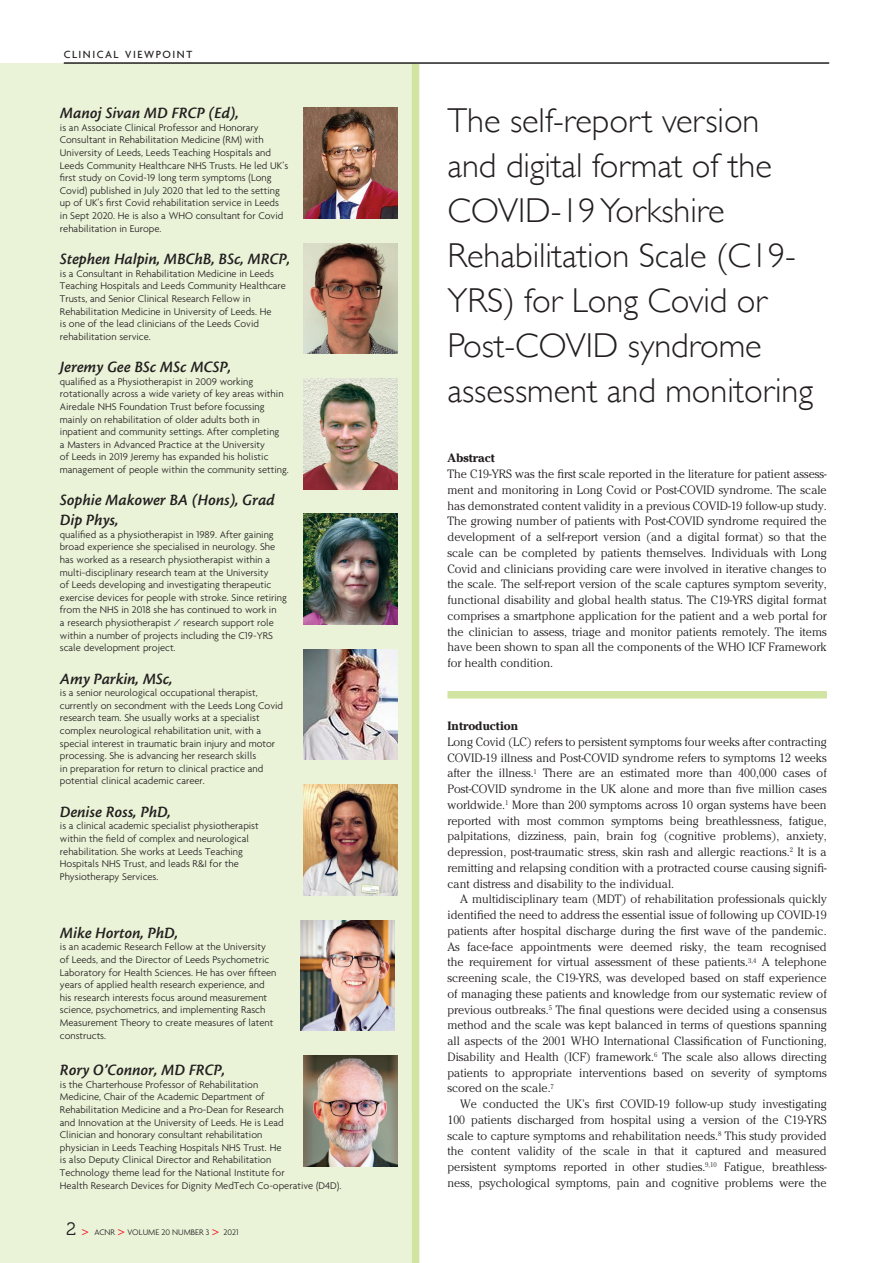
<style>
.page{position:relative;width:893px;height:1263px;background:#fff}
.page>*{position:absolute;margin:0;border:0;box-sizing:border-box;transform-origin:0 0}
.ID_article_headline{font:300 34.5px/45px "Gill Sans";color:#231f20}
.ID_editorial_biodata{font:italic 600 16.5px/19.8px "Cronos";color:#231f20}
.ID_Editorial_Body{font:300 12px/15.8px "Cheltenham";color:#231f20;text-align:justify}
.ID_Editorial_subhead{font:700 12px "Cheltenham";color:#231f20}
.t1{font:500 11.25px "Agenda";letter-spacing:.135em;color:#231f20}
.ID_editorial_biodata-2{font:300 10.5px/12.6px "Agenda";color:#231f20}
.t2{font:300 8.7px "Agenda";color:#231f20}
.s1{font-family:"Museo 300";font-weight:400;font-size:18px}
.s2{font-family:"Museo 300";font-weight:400;font-size:13.5px;color:#ee1d23}
</style>
<div class="page">
<div style="left:0;top:64px;width:413px;height:1199px;background:#eaf3d8"></div>
<div style="left:412px;top:64px;width:7px;height:1199px;background:#d1e4a1"></div>
<div style="left:447px;top:691px;width:380px;height:7px;background:#d1e4a1"></div>
<img style="left:303px;top:108px;width:94px;height:110px">
<img style="left:303px;top:243px;width:94px;height:111px">
<img style="left:303px;top:379px;width:94px;height:110px">
<img style="left:303px;top:514px;width:94px;height:110px">
<img style="left:303px;top:649px;width:94px;height:111px">
<img style="left:303px;top:785px;width:94px;height:110px">
<img style="left:300px;top:920px;width:94px;height:111px">
<img style="left:303px;top:1055px;width:94px;height:111px">
<hr style="left:64px;top:62px;width:765px;height:2px;background:#231f20">
<p class="t1" style="left:64px;top:48px;width:130px">CLINICAL VIEWPOINT</p>
<p class="ID_editorial_biodata" style="left:60px;top:103px;width:180px">Manoj Sivan MD FRCP (Ed),</p>
<p class="ID_editorial_biodata-2" style="left:60px;top:121px;width:230px">is an Associate Clinical Professor and Honorary Consultant in Rehabilitation Medicine (RM) with University of Leeds, Leeds Teaching Hospitals and Leeds Community Healthcare NHS Trusts. He led UK’s first study on Covid-19 long term symptoms (Long Covid) published in July 2020 that led to the setting up of UK’s first Covid rehabilitation service in Leeds in Sept 2020. He is also a WHO consultant for Covid rehabilitation in Europe.</p>
<p class="ID_editorial_biodata" style="left:60px;top:249px;width:232px">Stephen Halpin, MBChB, BSc, MRCP,</p>
<p class="ID_editorial_biodata-2" style="left:60px;top:267px;width:227px">is a Consultant in Rehabilitation Medicine in Leeds Teaching Hospitals and Leeds Community Healthcare Trusts, and Senior Clinical Research Fellow in Rehabilitation Medicine in University of Leeds. He<br>is one of the lead clinicians of the Leeds Covid rehabilitation service.</p>
<p class="ID_editorial_biodata" style="left:60px;top:357px;width:173px">Jeremy Gee BSc MSc MCSP,</p>
<p class="ID_editorial_biodata-2" style="left:60px;top:375px;width:231px">qualified as a Physiotherapist in 2009 working rotationally across a wide variety of key areas within Airedale NHS Foundation Trust before focussing mainly on rehabilitation of older adults both in inpatient and community settings. After completing<br>a Masters in Advanced Practice at the University<br>of Leeds in 2019 Jeremy has expanded his holistic management of people within the community setting.</p>
<p class="ID_editorial_biodata" style="left:60px;top:490px;width:216px">Sophie Makower BA (Hons), Grad<br>Dip Phys,</p>
<p class="ID_editorial_biodata-2" style="left:60px;top:528px;width:228px">qualified as a physiotherapist in 1989. After gaining broad experience she specialised in neurology. She has worked as a research physiotherapist within a multi-disciplinary research team at the University<br>of Leeds developing and investigating therapeutic exercise devices for people with stroke. Since retiring from the NHS in 2018 she has continued to work in<br>a research physiotherapist / research support role within a number of projects including the C19-YRS scale development project.</p>
<p class="ID_editorial_biodata" style="left:60px;top:669px;width:114px">Amy Parkin, MSc,</p>
<p class="ID_editorial_biodata-2" style="left:60px;top:686px;width:225px">is a senior neurological occupational therapist, currently on secondment with the Leeds Long Covid research team. She usually works at a specialist complex neurological rehabilitation unit, with a special interest in traumatic brain injury and motor processing. She is advancing her research skills<br>in preparation for return to clinical practice and potential clinical academic career.</p>
<p class="ID_editorial_biodata" style="left:60px;top:802px;width:112px">Denise Ross, PhD,</p>
<p class="ID_editorial_biodata-2" style="left:60px;top:819px;width:200px">is a clinical academic specialist physiotherapist within the field of complex and neurological rehabilitation. She works at Leeds Teaching Hospitals NHS Trust, and leads R&amp;I for the Physiotherapy Services.</p>
<p class="ID_editorial_biodata" style="left:60px;top:923px;width:120px">Mike Horton, PhD,</p>
<p class="ID_editorial_biodata-2" style="left:60px;top:940px;width:218px">is an academic Research Fellow at the University of Leeds, and the Director of Leeds Psychometric Laboratory for Health Sciences. He has over fifteen years of applied health research experience, and his research interests focus around measurement science, psychometrics, and implementing Rasch Measurement Theory to create measures of latent constructs.</p>
<p class="ID_editorial_biodata" style="left:60px;top:1060px;width:167px">Rory O’Connor, MD FRCP,</p>
<p class="ID_editorial_biodata-2" style="left:60px;top:1078px;width:283px">is the Charterhouse Professor of Rehabilitation<br>Medicine, Chair of the Academic Department of<br>Rehabilitation Medicine and a Pro-Dean for Research<br>and Innovation at the University of Leeds. He is Lead<br>Clinician and honorary consultant rehabilitation<br>physician in Leeds Teaching Hospitals NHS Trust. He<br>is also Deputy Clinical Director and Rehabilitation<br>Technology theme lead for the National Institute for<br>Health Research Devices for Dignity MedTech Co-operative (D4D).</p>
<p class="t2" style="left:66px;top:1227px;width:174px"><span class="s1">2</span> <span class="s2">&gt;</span> ACNR <span class="s2">&gt;</span> VOLUME 20 NUMBER 3 <span class="s2">&gt;</span> 2021</p>
<p class="ID_article_headline" style="left:447px;top:96px;width:367px">The self-report version and digital format of the<br>COVID-19 Yorkshire<br>Rehabilitation Scale (C19-<br>YRS) for Long Covid or<br>Post-COVID syndrome assessment and monitoring</p>
<p class="ID_Editorial_subhead" style="left:447px;top:451px;width:49px">Abstract</p>
<p class="ID_Editorial_Body" style="left:447px;top:466px;width:381px">The C19-YRS was the first scale reported in the literature for patient assess&shy;ment and monitoring in Long Covid or Post-COVID syndrome. The scale has demonstrated content validity in a previous COVID-19 follow-up study.<br>The growing number of patients with Post-COVID syndrome required the development of a self-report version (and a digital format) so that the scale can be completed by patients themselves. Individuals with Long Covid and clinicians providing care were involved in iterative changes to the scale. The self-report version of the scale captures symptom severity, functional disability and global health status. The C19-YRS digital format comprises a smartphone application for the patient and a web portal for the clinician to assess, triage and monitor patients remotely. The items have been shown to span all the components of the WHO ICF Framework for health condition.</p>
<p class="ID_Editorial_subhead" style="left:447px;top:719px;width:72px">Introduction</p>
<p class="ID_Editorial_Body" style="left:447px;top:734px;width:381px">Long Covid (LC) refers to persistent symptoms four weeks after contracting COVID-19 illness and Post-COVID syndrome refers to symptoms 12 weeks after the illness.<sup>1</sup> There are an estimated more than 400,000 cases of Post-COVID syndrome in the UK alone and more than five million cases worldwide.<sup>1</sup> More than 200 symptoms across 10 organ systems have been reported with most common symptoms being breathlessness, fatigue, palpitations, dizziness, pain, brain fog (cognitive problems), anxiety, depression, post-traumatic stress, skin rash and allergic reactions.<sup>2</sup> It is a remitting and relapsing condition with a protracted course causing signifi&shy;cant distress and disability to the individual.</p>
<p class="ID_Editorial_Body" style="left:447px;top:891px;width:381px;text-indent:13px">A multidisciplinary team (MDT) of rehabilitation professionals quickly identified the need to address the essential issue of following up COVID-19 patients after hospital discharge during the first wave of the pandemic.<br>As face-face appointments were deemed risky, the team recognised the requirement for virtual assessment of these patients.<sup>3,4</sup> A telephone screening scale, the C19-YRS, was developed based on staff experience of managing these patients and knowledge from our systematic review of previous outbreaks.<sup>5</sup> The final questions were decided using a consensus method and the scale was kept balanced in terms of questions spanning all aspects of the 2001 WHO International Classification of Functioning, Disability and Health (ICF) framework.<sup>6</sup> The scale also allows directing patients to appropriate interventions based on severity of symptoms scored on the scale.<sup>7</sup></p>
<p class="ID_Editorial_Body" style="left:447px;top:1096px;width:381px;text-indent:13px">We conducted the UK’s first COVID-19 follow-up study investigating 100 patients discharged from hospital using a version of the C19-YRS scale to capture symptoms and rehabilitation needs.<sup>8</sup> This study provided the content validity of the scale in that it captured and measured persistent symptoms reported in other studies.<sup>9,10</sup> Fatigue, breathless&shy;ness, psychological symptoms, pain and cognitive problems were the</p>
</div>
